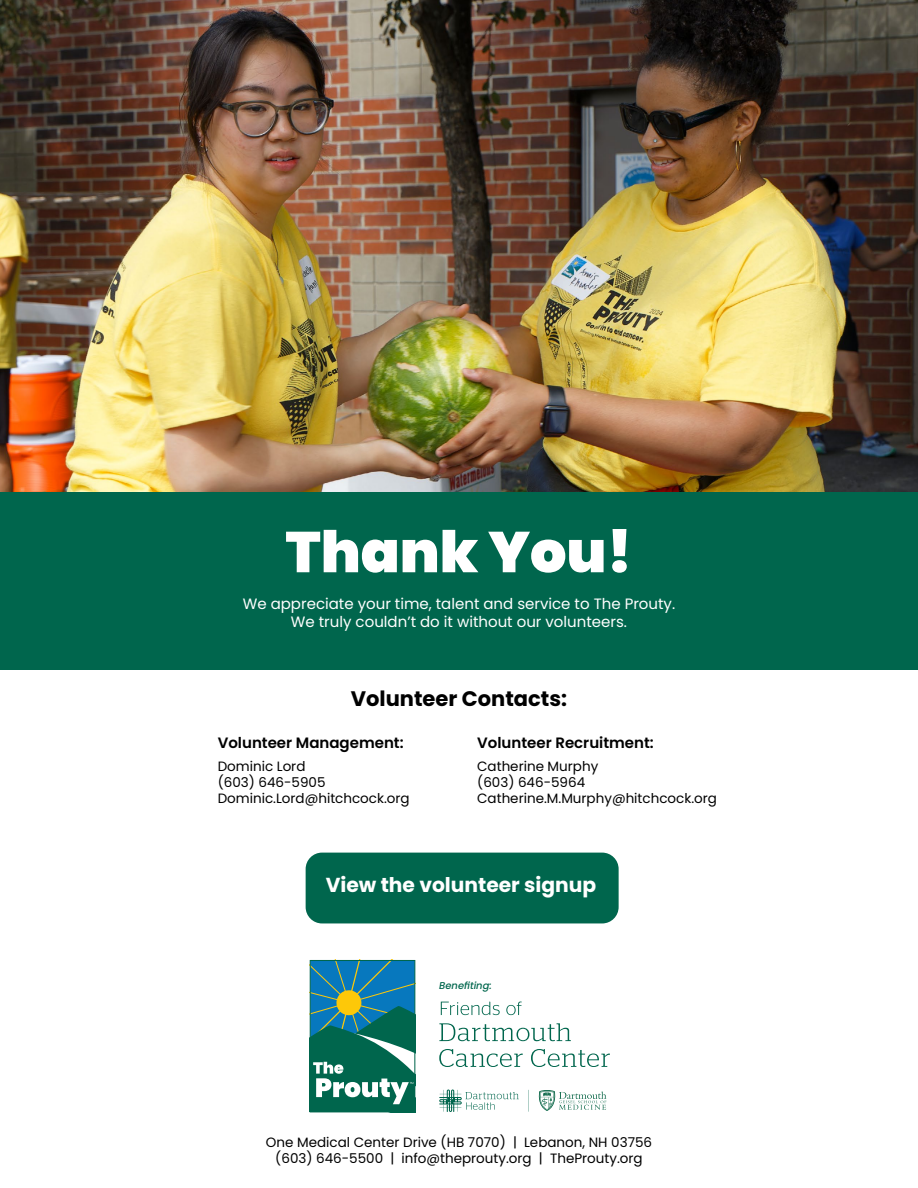
<style>
.page{position:relative;width:918px;height:1188px;background:#fff}
.page>*{position:absolute;margin:0;border:0;box-sizing:border-box;transform-origin:0 0}
.t1{font:900 57.3px "Poppins";color:#fff}
.t2{font:700 21px "Poppins";color:#000}
.t3{font:700 20.25px "Poppins";color:#fff}
.t4{font:15px/18px "Poppins";color:#fff;text-align:center}
.t5{font:600 15px "Poppins";color:#000}
.t6{font:13.5px/16.2px "Poppins";color:#000}
.t7{font:italic 500 9.9px "Poppins";color:#00664d}
</style>
<div class="page">
<img style="left:0;top:0;width:918px;height:492px">
<svg style="left:310px;top:960px;width:105px;height:152px;background:#2c8282"></svg>
<svg style="left:439px;top:1090px;width:80px;height:22px"></svg>
<svg style="left:539px;top:1090px;width:67px;height:21px"></svg>
<svg style="left:439px;top:1023px;width:132px;height:18px"></svg>
<svg style="left:439px;top:1049px;width:84px;height:18px"></svg>
<svg style="left:531px;top:1049px;width:79px;height:18px"></svg>
<svg style="left:441px;top:1002px;width:59px;height:13px"></svg>
<svg style="left:506px;top:1002px;width:16px;height:13px"></svg>
<div style="left:0;top:492px;width:918px;height:178px;background:#00664d"></div>
<div style="left:306px;top:853px;width:313px;height:70px;background:#00664d;border-radius:16px"></div>
<h1 class="t1" style="left:285px;top:519px;width:349px">Thank You!</h1>
<p class="t4" style="left:243px;top:594px;width:434px">We appreciate your time, talent and service to The Prouty.<br>We truly couldn’t do it without our volunteers.</p>
<h2 class="t2" style="left:351px;top:687px;width:218px">Volunteer Contacts:</h2>
<p class="t5" style="left:218px;top:734px;width:188px">Volunteer Management:</p>
<p class="t6" style="left:218px;top:758px;width:194px">Dominic Lord<br>(603) 646-5905<br>Dominic.Lord@hitchcock.org</p>
<p class="t5" style="left:477px;top:734px;width:178px">Volunteer Recruitment:</p>
<p class="t6" style="left:477px;top:758px;width:241px">Catherine Murphy<br>(603) 646-5964<br>Catherine.M.Murphy@hitchcock.org</p>
<h3 class="t3" style="left:326px;top:873px;width:272px">View the volunteer signup</h3>
<p class="t7" style="left:439px;top:980px;width:54px">Benefiting:</p>
<p class="t6" style="left:266px;top:1134px;width:388px;text-align:center">One Medical Center Drive (HB 7070) | Lebanon, NH 03756 (603) 646-5500 | info@theprouty.org | TheProuty.org</p>
</div>
